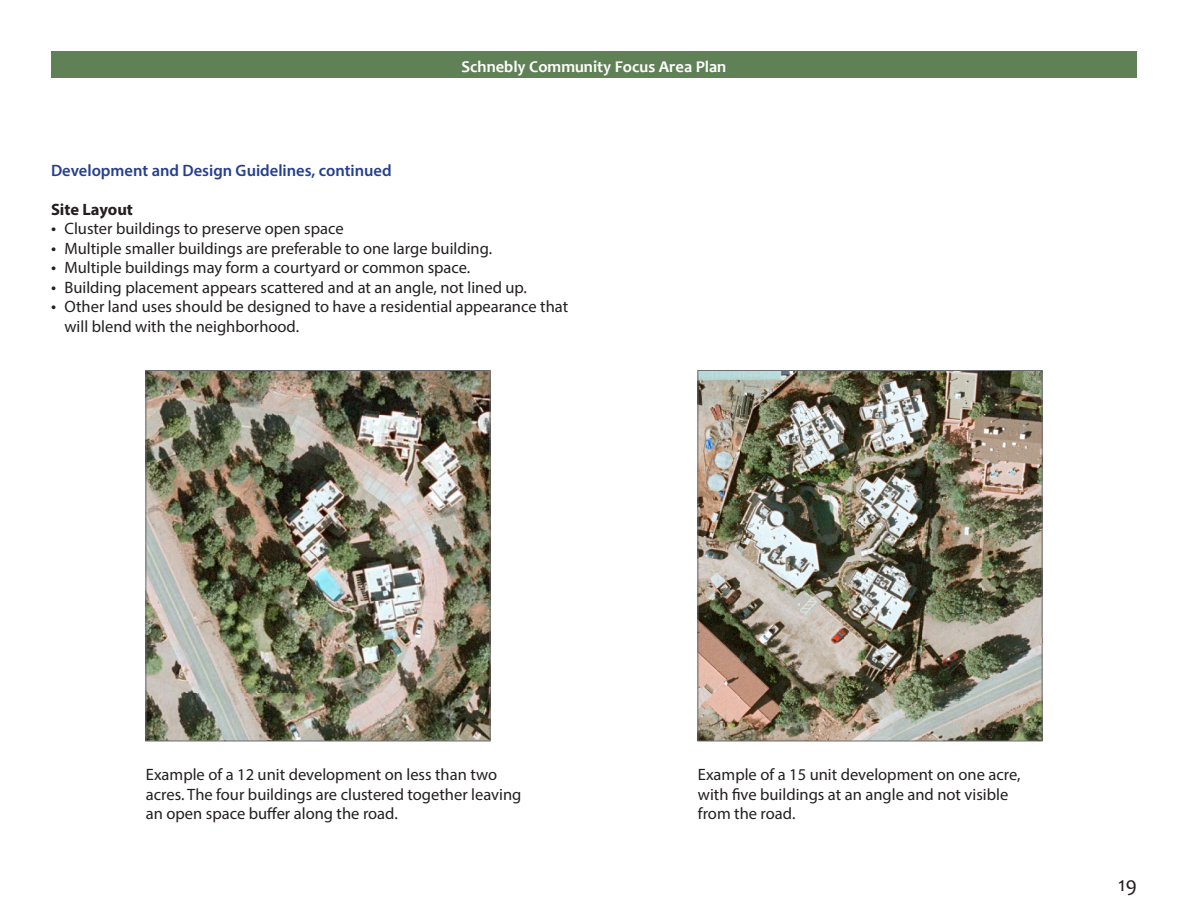
<style>
.page{position:relative;width:1188px;height:918px;background:#fff}
.page>*{position:absolute;margin:0;border:0;box-sizing:border-box;transform-origin:0 0}
.t1{font:21px "Candara";color:#231f20}
.t2{font:16.5px/19.5px "Myriad Pro";color:#231f20}
.t3{font:600 16.5px "Myriad Pro";color:#253f8e}
.t4{font:700 16.5px "Candara";color:#fff}
.t5{font:700 16.5px "Myriad Pro";color:#231f20}
.s1{font-size:18px}
</style>
<div class="page">
<div style="left:51px;top:51px;width:1086px;height:27px;background:#608056"></div>
<img style="left:148px;top:372px;width:340px;height:367px">
<div style="left:146px;top:370px;width:344px;height:371px;border:1px solid #6c6d70"></div>
<img style="left:700px;top:372px;width:340px;height:367px">
<div style="left:698px;top:370px;width:344px;height:371px;border:1px solid #6c6d70"></div>
<p class="t3" style="left:51px;top:159px;width:342px">Development and Design Guidelines, continued</p>
<p class="t4" style="left:462px;top:56px;width:266px">Schnebly Community Focus Area Plan</p>
<p class="t5" style="left:51px;top:198px;width:84px">Site Layout</p>
<p class="t2" style="left:51px;top:218px;width:294px"><span class="s1">•</span> Cluster buildings to preserve open space</p>
<p class="t2" style="left:51px;top:238px;width:443px"><span class="s1">•</span> Multiple smaller buildings are preferable to one large building.</p>
<p class="t2" style="left:51px;top:257px;width:421px"><span class="s1">•</span> Multiple buildings may form a courtyard or common space.</p>
<p class="t2" style="left:51px;top:277px;width:478px"><span class="s1">•</span> Building placement appears scattered and at an angle, not lined up.</p>
<p class="t2" style="left:64px;top:296px;width:505px;text-indent:-14px"><span class="s1">•</span> Other land uses should be designed to have a residential appearance that will blend with the neighborhood.</p>
<p class="t2" style="left:146px;top:764px;width:377px">Example of a 12 unit development on less than two acres. The four buildings are clustered together leaving an open space buffer along the road.</p>
<p class="t2" style="left:698px;top:764px;width:324px">Example of a 15 unit development on one acre, with five buildings at an angle and not visible from the road.</p>
<p class="t1" style="left:1118px;top:871px;width:20px">19</p>
</div>
